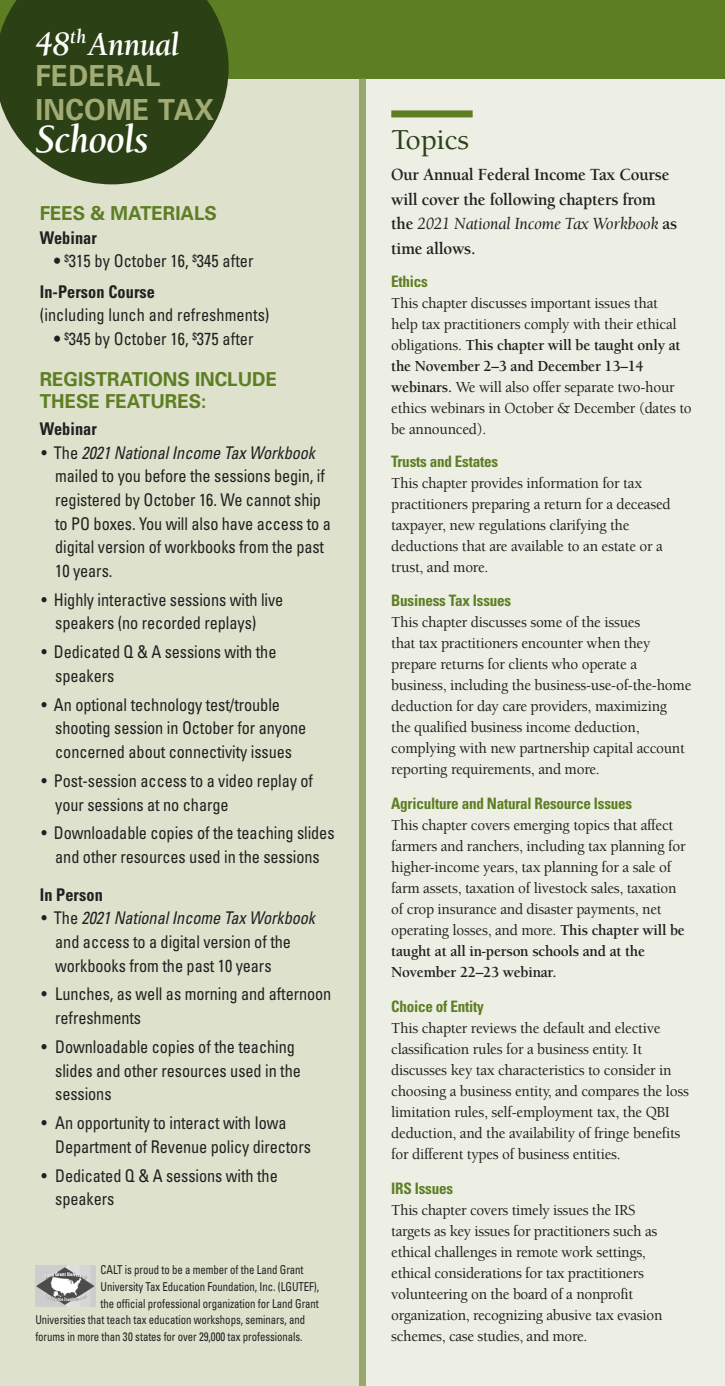
<style>
.page{position:relative;width:725px;height:1386px;background:#fff}
.page>*{position:absolute;margin:0;border:0;box-sizing:border-box;transform-origin:0 0}
.t1{font:italic 700 40.77px "Berkeley";letter-spacing:-.025em;color:#fff;scale:.95 1}
.t2{font:italic 700 33.6px "Berkeley";letter-spacing:-.025em;color:#fff;scale:.95 1}
.t3{font:500 29.75px "Berkeley";letter-spacing:-.01em;color:#2c4015}
.t4{font:700 29.05px "Univers";letter-spacing:.015em;color:#a1ab74;scale:.95 1}
.t5{font:700 19.25px "Univers";color:#5e7e23}
.t6{font:condensed 17.5px/23.6px "Univers";letter-spacing:-.005em;color:#231f20;scale:.93 1}
.t7{font:700 17.5px/24.5px "Berkeley";letter-spacing:-.015em;color:#231f20;scale:.96 1}
.t8{font:700 condensed 17.5px "Univers";letter-spacing:.005em;color:#231f20;scale:.93 1}
.t9{font:500 15.75px/21px "Berkeley";letter-spacing:-.015em;color:#231f20;scale:.96 1}
.t10{font:700 condensed 15.75px "Univers";letter-spacing:-.015em;color:#5e7e23;scale:.96 1}
.t11{font:condensed 12.25px "Univers";letter-spacing:-.005em;color:#231f20;scale:.88 1}
.s1{font-size:35px}
.s2{font-weight:700}
.s3{font-style:italic}
.s4{font-weight:400;font-style:italic}
</style>
<div class="page">
<div style="left:364px;top:79px;width:360px;height:1307px;background:#edefe5"></div>
<div style="left:0;top:79px;width:362px;height:1307px;background:#dee1cc"></div>
<div style="left:0;top:0;width:724px;height:79px;background:#5e7e23"></div>
<div style="left:391px;top:110px;width:81px;height:7px;background:#5e7e23"></div>
<svg style="left:0;top:0;width:228px;height:184px;background:#42542b"></svg>
<div style="left:359px;top:79px;width:7px;height:1307px;background:#96a86b"></div>
<img style="left:35px;top:1265px;width:60px;height:42px">
<p class="t2" style="left:35px;top:31px;width:153px"><span class="s1">48</span><sup>th</sup>Annual</p>
<p class="t4" style="left:35px;top:65px;width:133px">FEDERAL</p>
<p class="t4" style="left:35px;top:99px;width:189px">INCOME TAX</p>
<p class="t1" style="left:35px;top:123px;width:121px">Schools</p>
<p class="t5" style="left:40px;top:206px;width:179px">FEES &amp; MATERIALS</p>
<p class="t8" style="left:40px;top:231px;width:63px">Webinar</p>
<p class="t6" style="left:54px;top:251px;width:216px"><span class="s2">•</span> <sup>$</sup>315 by October 16, <sup>$</sup>345 after</p>
<p class="t6" style="left:40px;top:281px;width:248px"><span class="s2">In-Person Course<br></span>(including lunch and refreshments)</p>
<p class="t6" style="left:54px;top:329px;width:216px"><span class="s2">•</span> <sup>$</sup>345 by October 16, <sup>$</sup>375 after</p>
<p class="t5" style="left:40px;top:372px;width:239px">REGISTRATIONS INCLUDE</p>
<p class="t5" style="left:40px;top:394px;width:168px">THESE FEATURES:</p>
<p class="t8" style="left:40px;top:423px;width:63px">Webinar</p>
<p class="t6" style="left:55px;top:442px;width:298px;text-indent:-14px">• T h e <span class="s3">2021 NationalIncome Tax Workbook </span>mailed to you before the sessions begin, if registered by October 16. We cannot ship to PO boxes. You will also have access to a digital version of workbooks from the past 10 years.</p>
<p class="t6" style="left:55px;top:589px;width:247px;text-indent:-14px">• Highly interactive sessions with live speakers (no recorded replays)</p>
<p class="t6" style="left:55px;top:642px;width:239px;text-indent:-14px">• Dedicated Q &amp; A sessions with the speakers</p>
<p class="t6" style="left:55px;top:694px;width:271px;text-indent:-14px">• An optional technology test/trouble shooting session in October for anyone concerned about connectivity issues</p>
<p class="t6" style="left:55px;top:770px;width:279px;text-indent:-14px">• Post-session access to a video replay of your sessions at no charge</p>
<p class="t6" style="left:41px;top:823px;width:316px;text-align:center">• Downloadable copies of the teaching slides and other resources used in the sessions</p>
<p class="t8" style="left:40px;top:888px;width:69px">In Person</p>
<p class="t6" style="left:55px;top:908px;width:281px;text-indent:-14px">• T h e <span class="s3">2021 NationalIncome Tax Workbook </span>and access to a digital version of the workbooks from the past 10 years</p>
<p class="t6" style="left:55px;top:984px;width:298px;text-indent:-14px">• Lunches, as well as morning and afternoon refreshments</p>
<p class="t6" style="left:55px;top:1036px;width:266px;text-indent:-14px">• Downloadable copies of the teaching slides and other resources used in the sessions</p>
<p class="t6" style="left:55px;top:1113px;width:276px;text-indent:-14px">• An opportunity to interact with Iowa<br>Department of Revenue policy directors</p>
<p class="t6" style="left:55px;top:1165px;width:241px;text-indent:-14px">• Dedicated Q &amp; A sessions with the speakers</p>
<p class="t11" style="left:101px;top:1265px;width:232px">CALT is proud to be a member of the Land Grant</p>
<p class="t11" style="left:101px;top:1282px;width:250px">University Tax Education Foundation, Inc. (LGUTEF),</p>
<p class="t11" style="left:101px;top:1299px;width:249px">the official professional organization for Land Grant</p>
<p class="t11" style="left:35px;top:1315px;width:308px">Universities that teach tax education workshops, seminars, and</p>
<p class="t11" style="left:35px;top:1332px;width:305px">forums in more than 30 states for over 29,000 tax professionals.</p>
<p class="t3" style="left:391px;top:128px;width:79px">Topics</p>
<p class="t7" style="left:391px;top:164px;width:299px">Our Annual Federal Income Tax Course will cover the following chapters from the <span class="s4">2021 National Income Tax Workbook</span> as time allows.</p>
<p class="t10" style="left:391px;top:276px;width:40px">Ethics</p>
<p class="t9" style="left:391px;top:294px;width:314px">This chapter discusses important issues that<br>help tax practitioners comply with their ethical obligations. <span class="s2">This chapter will be taught only at the November 2–3 and December 13–14 webinars.</span> We will also offer separate two-hour ethics webinars in October &amp; December (dates to be announced).</p>
<p class="t10" style="left:391px;top:456px;width:113px">Trusts and Estates</p>
<p class="t9" style="left:391px;top:474px;width:292px">This chapter provides information for tax practitioners preparing a return for a deceased taxpayer, new regulations clarifying the deductions that are available to an estate or a trust, and more.</p>
<p class="t10" style="left:391px;top:594px;width:126px">Business Tax Issues</p>
<p class="t9" style="left:391px;top:613px;width:314px">This chapter discusses some of the issues<br>that tax practitioners encounter when they prepare returns for clients who operate a business, including the business-use-of-the-home deduction for day care providers, maximizing<br>the qualified business income deduction, complying with new partnership capital account reporting requirements, and more.</p>
<p class="t10" style="left:391px;top:797px;width:252px">Agriculture and Natural Resource Issues</p>
<p class="t9" style="left:391px;top:816px;width:308px">This chapter covers emerging topics that affect farmers and ranchers, including tax planning for higher-income years, tax planning for a sale of farm assets, taxation of livestock sales, taxation of crop insurance and disaster payments, net operating losses, and more. <span class="s2">This chapter will be taught at all in-person schools and at the November 22–23 webinar.</span></p>
<p class="t10" style="left:391px;top:1000px;width:98px">Choice of Entity</p>
<p class="t9" style="left:391px;top:1019px;width:311px">This chapter reviews the default and elective classification rules for a business entity. It discusses key tax characteristics to consider in choosing a business entity, and compares the loss limitation rules, self-employment tax, the QBI deduction, and the availability of fringe benefits for different types of business entities.</p>
<p class="t10" style="left:391px;top:1182px;width:66px">IRS Issues</p>
<p class="t9" style="left:391px;top:1201px;width:284px">This chapter covers timely issues the IRS targets as key issues for practitioners such as ethical challenges in remote work settings, ethical considerations for tax practitioners volunteering on the board of a nonprofit organization, recognizing abusive tax evasion schemes, case studies, and more.</p>
</div>
